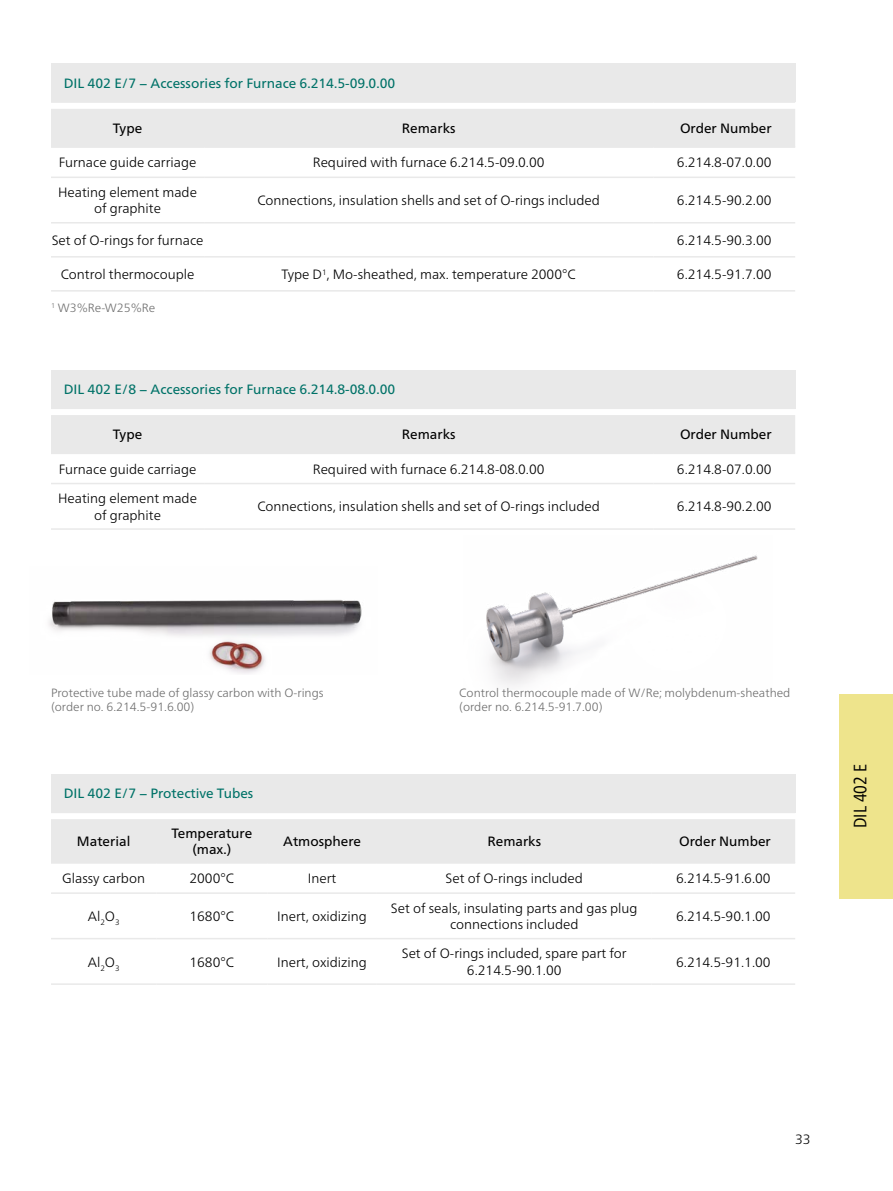
<style>
.page{position:relative;width:893px;height:1191px;background:#fff}
.page>*{position:absolute;margin:0;border:0;box-sizing:border-box;transform-origin:0 0}
.Subhead_1_schwarz_n{font:condensed 18px "Frutiger Neue LTW1 G";color:#000}
.Fließtext_en_n{font:300 13.5px/16.5px "Frutiger Neue LTW1 G";color:#000;text-align:center}
.Tabellenkopf_n{font:13.5px "Frutiger Neue LTW1 G";color:#007268}
.Fließtext_en_n-2{font:13.5px "Frutiger Neue LTW1 G";color:#000}
.Bildunterschrift_n{font:300 12px "Frutiger Neue LTW1 G";color:#6e6e6e}
.Fließtext_en_n-3{font:300 12px "Frutiger Neue LTW1 G";color:#6e6e6e}
</style>
<div class="page">
<div style="left:51px;top:774px;width:744px;height:38px;background:#e9e9e9"></div>
<div style="left:51px;top:819px;width:744px;height:43px;background:#e9e9e9"></div>
<hr style="left:51px;top:938px;width:105px;height:1px;background:#e9e9e9">
<hr style="left:156px;top:938px;width:111px;height:1px;background:#e9e9e9">
<hr style="left:267px;top:938px;width:110px;height:1px;background:#e9e9e9">
<hr style="left:377px;top:938px;width:275px;height:1px;background:#e9e9e9">
<hr style="left:652px;top:938px;width:143px;height:1px;background:#e9e9e9">
<hr style="left:51px;top:983px;width:105px;height:2px;background:#e9e9e9">
<hr style="left:156px;top:983px;width:111px;height:2px;background:#e9e9e9">
<hr style="left:267px;top:983px;width:110px;height:2px;background:#e9e9e9">
<hr style="left:377px;top:983px;width:275px;height:2px;background:#e9e9e9">
<hr style="left:652px;top:983px;width:143px;height:2px;background:#e9e9e9">
<hr style="left:51px;top:811px;width:105px;height:2px;background:#e9e9e9">
<hr style="left:156px;top:811px;width:111px;height:2px;background:#e9e9e9">
<hr style="left:267px;top:811px;width:110px;height:2px;background:#e9e9e9">
<hr style="left:377px;top:811px;width:275px;height:2px;background:#e9e9e9">
<hr style="left:652px;top:811px;width:143px;height:2px;background:#e9e9e9">
<hr style="left:51px;top:862px;width:105px;height:1px;background:#e9e9e9">
<hr style="left:156px;top:862px;width:111px;height:1px;background:#e9e9e9">
<hr style="left:267px;top:862px;width:110px;height:1px;background:#e9e9e9">
<hr style="left:377px;top:862px;width:275px;height:1px;background:#e9e9e9">
<hr style="left:652px;top:862px;width:143px;height:1px;background:#e9e9e9">
<hr style="left:51px;top:892px;width:105px;height:2px;background:#e9e9e9">
<hr style="left:156px;top:892px;width:111px;height:2px;background:#e9e9e9">
<hr style="left:267px;top:892px;width:110px;height:2px;background:#e9e9e9">
<hr style="left:377px;top:892px;width:275px;height:2px;background:#e9e9e9">
<hr style="left:652px;top:892px;width:143px;height:2px;background:#e9e9e9">
<div style="left:51px;top:64px;width:744px;height:38px;background:#e9e9e9"></div>
<div style="left:51px;top:109px;width:744px;height:37px;background:#e9e9e9"></div>
<hr style="left:51px;top:222px;width:153px;height:1px;background:#e9e9e9">
<hr style="left:204px;top:222px;width:449px;height:1px;background:#e9e9e9">
<hr style="left:653px;top:222px;width:142px;height:1px;background:#e9e9e9">
<hr style="left:51px;top:256px;width:153px;height:1px;background:#e9e9e9">
<hr style="left:204px;top:256px;width:449px;height:1px;background:#e9e9e9">
<hr style="left:653px;top:256px;width:142px;height:1px;background:#e9e9e9">
<hr style="left:51px;top:290px;width:153px;height:1px;background:#e9e9e9">
<hr style="left:204px;top:290px;width:449px;height:1px;background:#e9e9e9">
<hr style="left:653px;top:290px;width:142px;height:1px;background:#e9e9e9">
<hr style="left:51px;top:101px;width:153px;height:2px;background:#e9e9e9">
<hr style="left:204px;top:101px;width:449px;height:2px;background:#e9e9e9">
<hr style="left:653px;top:101px;width:142px;height:2px;background:#e9e9e9">
<hr style="left:51px;top:146px;width:153px;height:2px;background:#e9e9e9">
<hr style="left:204px;top:146px;width:449px;height:2px;background:#e9e9e9">
<hr style="left:653px;top:146px;width:142px;height:2px;background:#e9e9e9">
<hr style="left:51px;top:176px;width:153px;height:2px;background:#e9e9e9">
<hr style="left:204px;top:176px;width:449px;height:2px;background:#e9e9e9">
<hr style="left:653px;top:176px;width:142px;height:2px;background:#e9e9e9">
<div style="left:51px;top:370px;width:744px;height:38px;background:#e9e9e9"></div>
<div style="left:51px;top:415px;width:744px;height:37px;background:#e9e9e9"></div>
<hr style="left:51px;top:528px;width:153px;height:2px;background:#e9e9e9">
<hr style="left:204px;top:528px;width:449px;height:2px;background:#e9e9e9">
<hr style="left:653px;top:528px;width:142px;height:2px;background:#e9e9e9">
<hr style="left:51px;top:407px;width:153px;height:2px;background:#e9e9e9">
<hr style="left:204px;top:407px;width:449px;height:2px;background:#e9e9e9">
<hr style="left:653px;top:407px;width:142px;height:2px;background:#e9e9e9">
<hr style="left:51px;top:452px;width:153px;height:2px;background:#e9e9e9">
<hr style="left:204px;top:452px;width:449px;height:2px;background:#e9e9e9">
<hr style="left:653px;top:452px;width:142px;height:2px;background:#e9e9e9">
<hr style="left:51px;top:483px;width:153px;height:1px;background:#e9e9e9">
<hr style="left:204px;top:483px;width:449px;height:1px;background:#e9e9e9">
<hr style="left:653px;top:483px;width:142px;height:1px;background:#e9e9e9">
<img style="left:486px;top:555px;width:272px;height:132px">
<img style="left:49px;top:600px;width:313px;height:74px">
<div style="left:839px;top:694px;width:54px;height:204px;background:#eee48c"></div>
<p class="Tabellenkopf_n" style="left:64px;top:75px;width:333px">DIL 402 E/7 − Accessories for Furnace 6.214.5-09.0.00</p>
<p class="Fließtext_en_n-2" style="left:113px;top:120px;width:31px">Type</p>
<p class="Fließtext_en_n-2" style="left:402px;top:120px;width:55px">Remarks</p>
<p class="Fließtext_en_n-2" style="left:680px;top:120px;width:93px">Order Number</p>
<p class="Fließtext_en_n" style="left:59px;top:154px;width:139px">Furnace guide carriage</p>
<p class="Fließtext_en_n" style="left:313px;top:154px;width:233px">Required with furnace 6.214.5-09.0.00</p>
<p class="Fließtext_en_n" style="left:677px;top:154px;width:96px">6.214.8-07.0.00</p>
<p class="Fließtext_en_n" style="left:58px;top:184px;width:140px">Heating element made of graphite</p>
<p class="Fließtext_en_n" style="left:257px;top:192px;width:344px">Connections, insulation shells and set of O-rings included</p>
<p class="Fließtext_en_n" style="left:677px;top:192px;width:96px">6.214.5-90.2.00</p>
<p class="Fließtext_en_n" style="left:52px;top:232px;width:153px">Set of O-rings for furnace</p>
<p class="Fließtext_en_n" style="left:677px;top:232px;width:96px">6.214.5-90.3.00</p>
<p class="Fließtext_en_n" style="left:61px;top:266px;width:135px">Control thermocouple</p>
<p class="Fließtext_en_n" style="left:282px;top:266px;width:296px">Type D<sup>1</sup>, Mo-sheathed, max. temperature 2000°C</p>
<p class="Fließtext_en_n" style="left:677px;top:266px;width:96px">6.214.5-91.7.00</p>
<p class="Fließtext_en_n-3" style="left:51px;top:301px;width:106px"><sup>1</sup> W3%Re-W25%Re</p>
<p class="Tabellenkopf_n" style="left:64px;top:382px;width:333px">DIL 402 E/8 − Accessories for Furnace 6.214.8-08.0.00</p>
<p class="Fließtext_en_n-2" style="left:113px;top:427px;width:31px">Type</p>
<p class="Fließtext_en_n-2" style="left:402px;top:427px;width:55px">Remarks</p>
<p class="Fließtext_en_n-2" style="left:680px;top:427px;width:93px">Order Number</p>
<p class="Fließtext_en_n" style="left:59px;top:460px;width:139px">Furnace guide carriage</p>
<p class="Fließtext_en_n" style="left:313px;top:460px;width:233px">Required with furnace 6.214.8-08.0.00</p>
<p class="Fließtext_en_n" style="left:677px;top:460px;width:96px">6.214.8-07.0.00</p>
<p class="Fließtext_en_n" style="left:58px;top:490px;width:140px">Heating element made of graphite</p>
<p class="Fließtext_en_n" style="left:257px;top:498px;width:344px">Connections, insulation shells and set of O-rings included</p>
<p class="Fließtext_en_n" style="left:677px;top:498px;width:96px">6.214.8-90.2.00</p>
<p class="Bildunterschrift_n" style="left:51px;top:685px;width:274px">Protective tube made of glassy carbon with O-rings</p>
<p class="Bildunterschrift_n" style="left:51px;top:699px;width:145px">(order no. 6.214.5-91.6.00)</p>
<p class="Bildunterschrift_n" style="left:459px;top:685px;width:333px">Control thermocouple made of W/Re; molybdenum-sheathed</p>
<p class="Bildunterschrift_n" style="left:459px;top:699px;width:145px">(order no. 6.214.5-91.7.00)</p>
<p class="Tabellenkopf_n" style="left:64px;top:785px;width:191px">DIL 402 E/7 − Protective Tubes</p>
<p class="Fließtext_en_n-2" style="left:77px;top:833px;width:55px">Material</p>
<p class="Fließtext_en_n-2" style="left:171px;top:825px;width:82px">Temperature</p>
<p class="Fließtext_en_n-2" style="left:192px;top:841px;width:40px">(max.)</p>
<p class="Fließtext_en_n-2" style="left:283px;top:833px;width:79px">Atmosphere</p>
<p class="Fließtext_en_n-2" style="left:487px;top:833px;width:55px">Remarks</p>
<p class="Fließtext_en_n-2" style="left:679px;top:833px;width:93px">Order Number</p>
<p class="Fließtext_en_n" style="left:62px;top:870px;width:84px">Glassy carbon</p>
<p class="Fließtext_en_n" style="left:189px;top:870px;width:46px">2000°C</p>
<p class="Fließtext_en_n" style="left:308px;top:870px;width:30px">Inert</p>
<p class="Fließtext_en_n" style="left:445px;top:870px;width:139px">Set of O-rings included</p>
<p class="Fließtext_en_n" style="left:676px;top:870px;width:96px">6.214.5-91.6.00</p>
<p class="Fließtext_en_n" style="left:88px;top:908px;width:33px">Al<sub>2</sub>O<sub>3</sub></p>
<p class="Fließtext_en_n" style="left:189px;top:908px;width:46px">1680°C</p>
<p class="Fließtext_en_n" style="left:277px;top:908px;width:91px">Inert, oxidizing</p>
<p class="Fließtext_en_n" style="left:391px;top:899px;width:248px">Set of seals, insulating parts and gas plug connections included</p>
<p class="Fließtext_en_n" style="left:676px;top:908px;width:96px">6.214.5-90.1.00</p>
<p class="Fließtext_en_n" style="left:88px;top:953px;width:33px">Al<sub>2</sub>O<sub>3</sub></p>
<p class="Fließtext_en_n" style="left:189px;top:953px;width:46px">1680°C</p>
<p class="Fließtext_en_n" style="left:277px;top:953px;width:91px">Inert, oxidizing</p>
<p class="Fließtext_en_n" style="left:402px;top:945px;width:226px">Set of O-rings included, spare part for<br>6.214.5-90.1.00</p>
<p class="Fließtext_en_n" style="left:676px;top:953px;width:96px">6.214.5-91.1.00</p>
<p class="Subhead_1_schwarz_n" style="left:847px;top:828px;width:66px;rotate:-90deg">DIL 402 E</p>
<p class="Fließtext_en_n" style="left:795px;top:1131px;width:17px">33</p>
</div>
